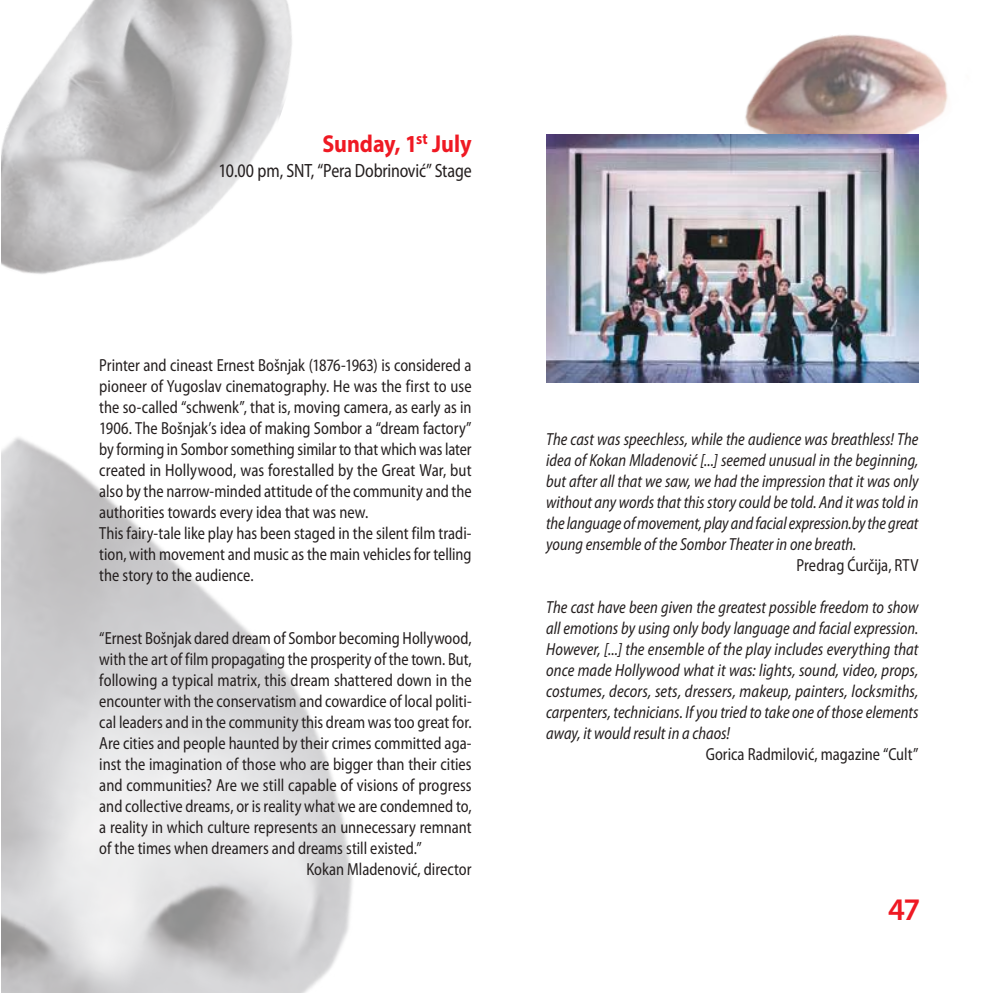
<style>
.page{position:relative;width:993px;height:993px;background:#fff}
.page>*{position:absolute;margin:0;border:0;box-sizing:border-box;transform-origin:0 0}
.t1{font:600 31.5px "Myriad Pro";color:#ef1923}
.t2{font:700 24.5px "Myriad Pro";color:#ef1923;scale:.9 1}
.t3{font:semi-condensed 19.25px "Myriad Pro";letter-spacing:-.01em;color:#241f1f;scale:.9 1}
.t4{font:semi-condensed 17.5px/21px "Myriad Pro";color:#241f1f;scale:.9 1}
.t5{font:italic semi-condensed 17.5px/21px "Myriad Pro";color:#241f1f;text-align:justify;scale:.9 1}
.t6{font:semi-condensed 17.5px "Myriad Pro";color:#241f1f;scale:.89 1}
</style>
<div class="page">
<img style="left:745px;top:34px;width:203px;height:137px">
<img style="left:1px;top:0;width:291px;height:274px">
<img style="left:546px;top:134px;width:372px;height:248px">
<h2 class="t2" style="left:322px;top:128px;width:167px">Sunday, 1<sup>st</sup> July</h2>
<p class="t3" style="left:218px;top:160px;width:283px">10.00 pm, SNT, “Pera Dobrinović” Stage</p>
<p class="t4" style="left:99px;top:354px;width:415px">Printer and cineast Ernest Bošnjak (1876-1963) is considered a pioneer of Yugoslav cinematography. He was the first to use the so-called “schwenk”, that is, moving camera, as early as in 1906. The Bošnjak’s idea of making Sombor a “dream factory” by forming in Sombor something similar to that which was later created in Hollywood, was forestalled by the Great War, but also by the narrow-minded attitude of the community and the authorities towards every idea that was new.<br>This fairy-tale like play has been staged in the silent film tradi&shy;tion, with movement and music as the main vehicles for telling the story to the audience.</p>
<p class="t4" style="left:99px;top:627px;width:415px">“Ernest Bošnjak dared dream of Sombor becoming Hollywood,</p>
<p class="t6" style="left:99px;top:649px;width:420px">with the art of film propagating the prosperity of the town. But,</p>
<p class="t4" style="left:99px;top:669px;width:415px">following a typical matrix, this dream shattered down in the</p>
<p class="t4" style="left:99px;top:690px;width:414px">encounter with the conservatism and cowardice of local politi-</p>
<p class="t4" style="left:99px;top:711px;width:415px">cal leaders and in the community this dream was too great for.</p>
<p class="t4" style="left:99px;top:732px;width:414px">Are cities and people haunted by their crimes committed aga-</p>
<p class="t4" style="left:99px;top:753px;width:415px">inst the imagination of those who are bigger than their cities</p>
<p class="t4" style="left:99px;top:774px;width:415px">and communities? Are we still capable of visions of progress</p>
<p class="t4" style="left:99px;top:795px;width:415px">and collective dreams, or is reality what we are condemned to,</p>
<p class="t4" style="left:99px;top:816px;width:415px">a reality in which culture represents an unnecessary remnant</p>
<p class="t4" style="left:99px;top:837px;width:360px">of the times when dreamers and dreams still existed.”</p>
<p class="t4" style="left:306px;top:858px;width:185px">Kokan Mladenović, director</p>
<p class="t5" style="left:546px;top:429px;width:415px">The cast was speechless, while the audience was breathless! The idea of Kokan Mladenović [...] seemed unusual in the beginning, but after all that we saw, we had the impression that it was only without any words that this story could be told. And it was told in the language of movement, play and facial expression.by the great young ensemble of the Sombor Theater in one breath.</p>
<p class="t4" style="left:796px;top:555px;width:137px">Predrag Ćurčija, RTV</p>
<p class="t5" style="left:546px;top:597px;width:415px">The cast have been given the greatest possible freedom to show all emotions by using only body language and facial expression.<br>However, [...] the ensemble of the play includes everything that once made Hollywood what it was: lights, sound, video, props, costumes, decors, sets, dressers, makeup, painters, locksmiths, carpenters, technicians. If you tried to take one of those elements away, it would result in a chaos!</p>
<p class="t4" style="left:705px;top:744px;width:238px">Gorica Radmilović, magazine “Cult”</p>
<h1 class="t1" style="left:887px;top:889px;width:34px">47</h1>
</div>
